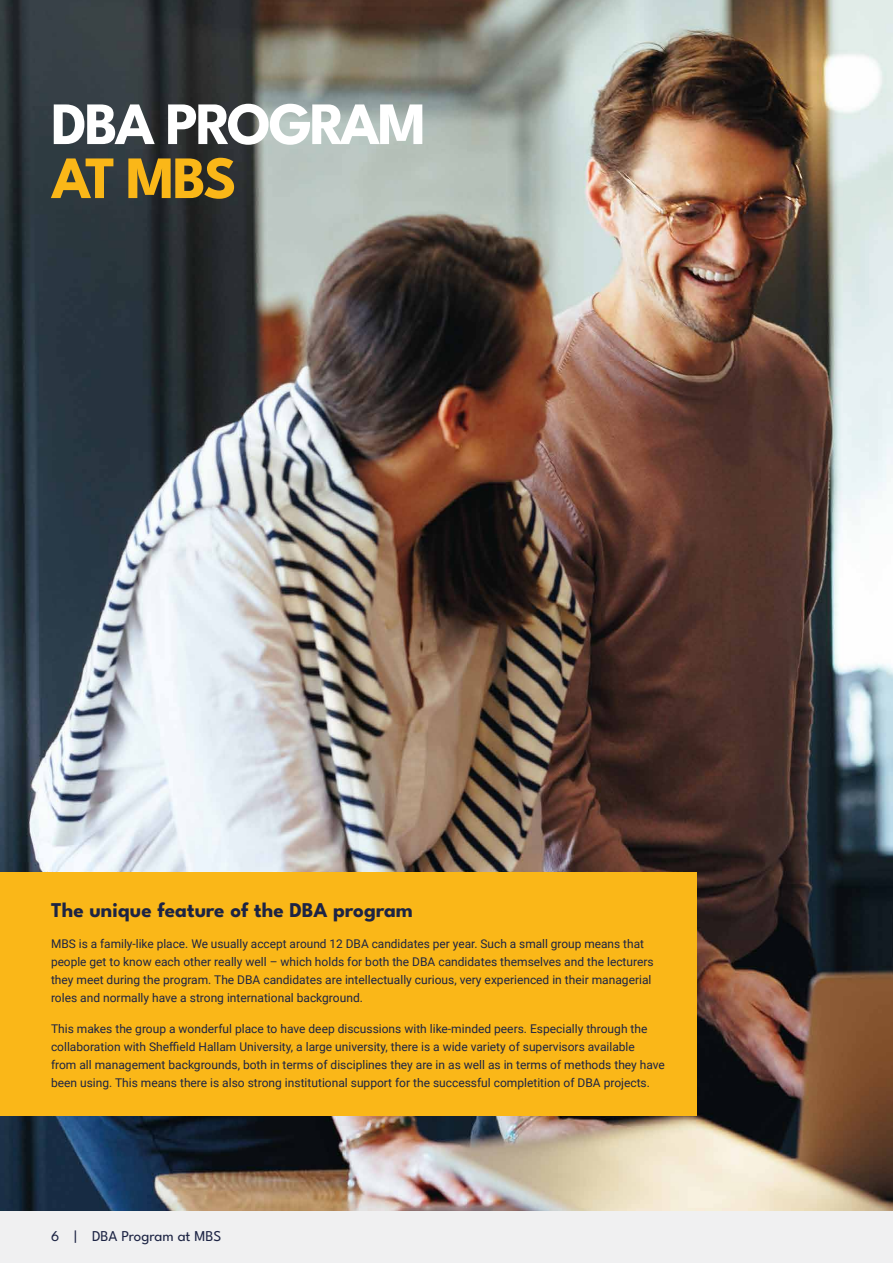
<style>
.page{position:relative;width:893px;height:1263px;background:#fff}
.page>*{position:absolute;margin:0;border:0;box-sizing:border-box;transform-origin:0 0}
.t1{font:700 60px "League Spartan";letter-spacing:-.045em;color:#fff}
.t2{font:700 60px "League Spartan";color:#fab718}
.t3{font:700 21px "League Spartan";color:#1d2444}
.t4{font:15px "League Spartan";color:#1d2444}
.t5{font:12px/18px "Roboto";color:#1d2444}
</style>
<div class="page">
<img style="left:0;top:0;width:893px;height:1212px">
<div style="left:0;top:1212px;width:893px;height:51px;background:#f0f0f1"></div>
<div style="left:0;top:872px;width:696px;height:244px;background:#fab718"></div>
<h1 class="t1" style="left:51px;top:77px;width:377px">DBA PROGRAM</h1>
<h1 class="t2" style="left:51px;top:131px;width:187px">AT MBS</h1>
<h2 class="t3" style="left:51px;top:893px;width:363px">The unique feature of the DBA program</h2>
<p class="t5" style="left:51px;top:934px;width:604px">MBS is a family-like place. We usually accept around 12 DBA candidates per year. Such a small group means that people get to know each other really well – which holds for both the DBA candidates themselves and the lecturers they meet during the program. The DBA candidates are intellectually curious, very experienced in their managerial roles and normally have a strong international background.</p>
<p class="t5" style="left:51px;top:1019px;width:615px">This makes the group a wonderful place to have deep discussions with like-minded peers. Especially through the collaboration with Sheffield Hallam University, a large university, there is a wide variety of supervisors available<br>from all management backgrounds, both in terms of disciplines they are in as well as in terms of methods they have been using. This means there is also strong institutional support for the successful completition of DBA projects.</p>
<p class="t4" style="left:51px;top:1224px;width:172px">6 | DBA Program at MBS</p>
</div>
